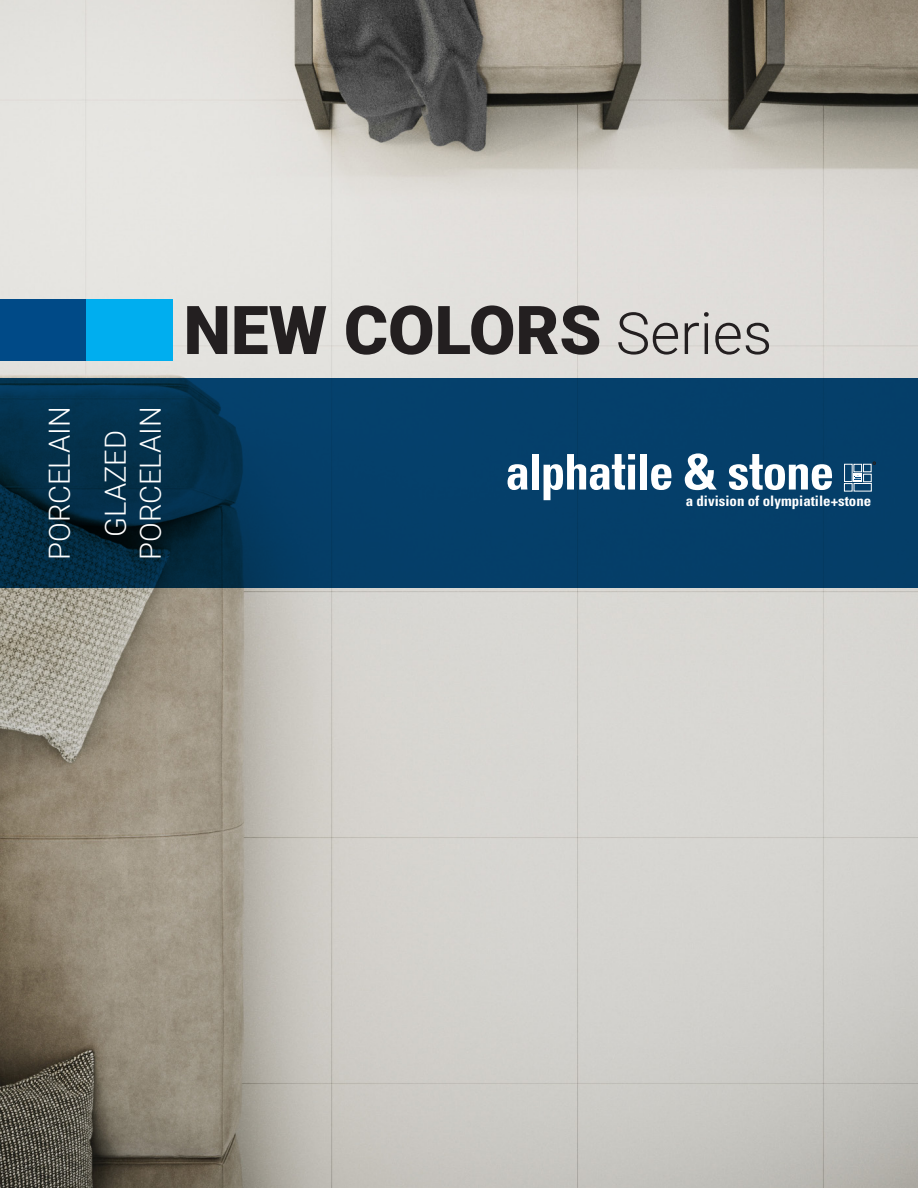
<style>
.page{position:relative;width:918px;height:1188px;background:#fff}
.page>*{position:absolute;margin:0;border:0;box-sizing:border-box;transform-origin:0 0}
.t1{font:900 67.35px "Roboto";color:#231f20}
.t2{font:300 29.1px "Roboto";color:#fff}
.t3{font:700 condensed 14.4px "Univers";color:#fff}
.s1{font-weight:300;font-size:58.05px}
</style>
<div class="page">
<img style="left:0;top:0;width:918px;height:1188px">
<div style="left:0;top:299px;width:86px;height:61px;background:#004a87"></div>
<div style="left:87px;top:299px;width:86px;height:61px;background:#00aeef"></div>
<svg style="left:0;top:378px;width:918px;height:210px;background:#04395f"></svg>
<svg style="left:508px;top:464px;width:19px;height:26px"></svg>
<div style="left:532px;top:454px;width:7px;height:36px;background:#fff"></div>
<svg style="left:544px;top:454px;width:91px;height:46px"></svg>
<div style="left:640px;top:454px;width:7px;height:36px;background:#fff"></div>
<svg style="left:651px;top:464px;width:21px;height:26px"></svg>
<svg style="left:685px;top:453px;width:32px;height:37px"></svg>
<svg style="left:729px;top:454px;width:103px;height:36px"></svg>
<svg style="left:844px;top:462px;width:32px;height:30px"></svg>
<p class="t2" style="left:39px;top:560px;width:155px;rotate:-90deg">PORCELAIN</p>
<p class="t2" style="left:95px;top:537px;width:108px;rotate:-90deg">GLAZED</p>
<p class="t2" style="left:130px;top:560px;width:155px;rotate:-90deg">PORCELAIN</p>
<p class="t1" style="left:184px;top:283px;width:590px">NEW COLORS <span class="s1">Series</span></p>
<p class="t3" style="left:686px;top:492px;width:187px">a division of olympiatile+stone</p>
</div>
